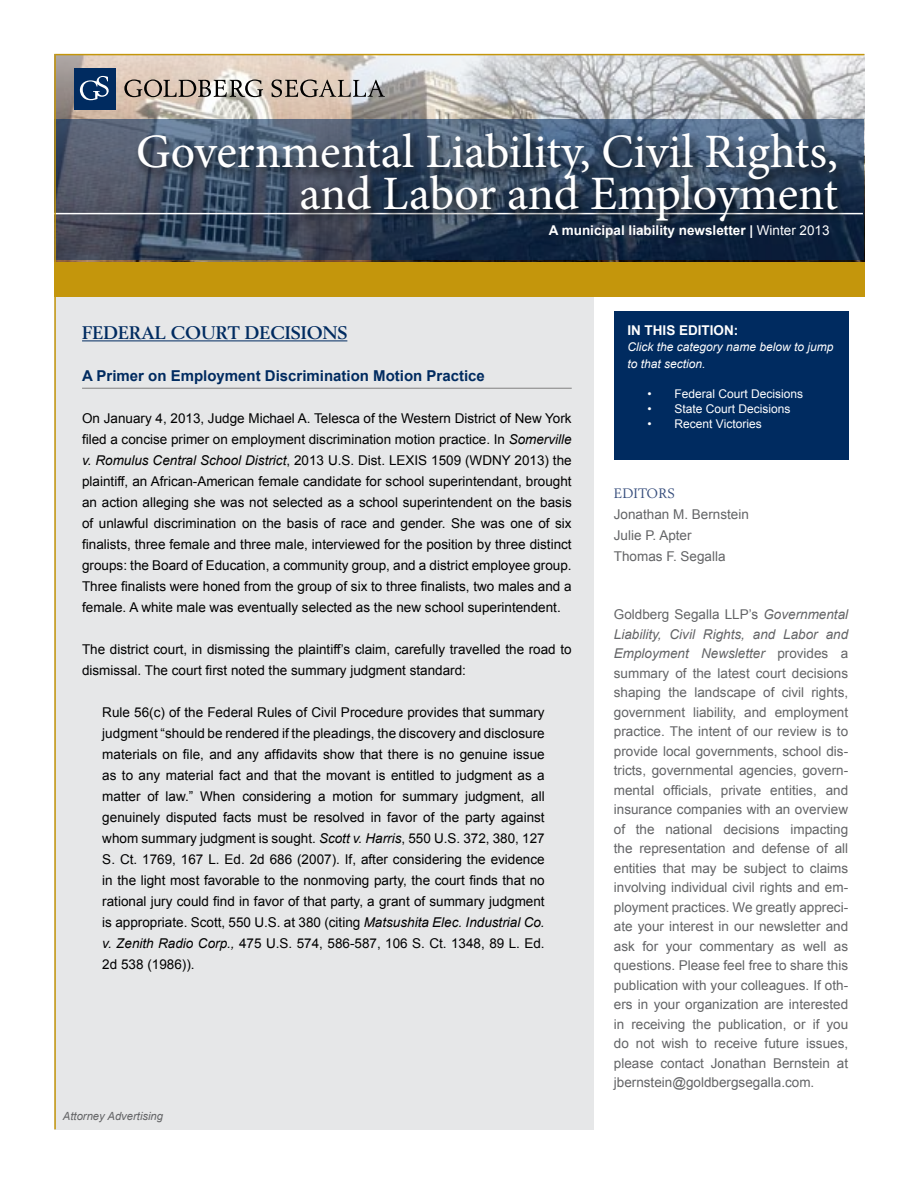
<style>
.page{position:relative;width:918px;height:1188px;background:#fff}
.page>*{position:absolute;margin:0;border:0;box-sizing:border-box;transform-origin:0 0}
.t1{font:48px/42px "Minion Pro";color:#fff;text-align:right}
.t2{font:700 18px "Berling LT Std";color:#002b60}
.t3{font:700 15px "Arial";color:#002b60}
.t4{font:13.5px/21px "Arial";color:#000;text-align:justify}
.t5{font:13.5px/19.5px "Arial";color:#636466}
.t6{font:700 13.5px "Arial";color:#fff}
.t7{font:13.5px "Berling LT Std";color:#364d7c}
.t8{font:12px "Arial";color:#fff}
.t9{font:italic 12px/16.5px "Arial";color:#fff}
.t10{font:italic 11.25px "Arial";color:#636466}
.s1{font-weight:400}
.s2{font-style:italic}
</style>
<div class="page">
<img style="left:56px;top:55px;width:808px;height:207px">
<div style="left:54px;top:296px;width:540px;height:834px;background:#e6e7e8"></div>
<div style="left:54px;top:262px;width:811px;height:34px;background:#c4960c"></div>
<svg style="left:56px;top:120px;width:808px;height:140px;background:#38475e"></svg>
<hr style="left:53px;top:213px;width:810px;height:1px;background:#fff">
<hr style="left:56px;top:54px;width:808px;height:1px;background:#c4960c">
<hr style="left:54px;top:54px;width:2px;height:1075px;background:#c4960c">
<div style="left:134px;top:131px;width:715px;height:104px;background:#000;opacity:.75"></div>
<div style="left:74px;top:68px;width:42px;height:41px;background:#002b60"></div>
<svg style="left:124px;top:79px;width:139px;height:18px;background:#a59a91"></svg>
<svg style="left:272px;top:79px;width:113px;height:18px;background:#a99f98"></svg>
<svg style="left:80px;top:76px;width:29px;height:24px"></svg>
<div style="left:614px;top:311px;width:234px;height:149px;background:#002b60"></div>
<hr style="left:82px;top:340px;width:265px;height:1px;background:#002b60">
<hr style="left:82px;top:388px;width:490px;height:1px;background:#808080">
<h1 class="t1" style="left:136px;top:131px;width:704px">Governmental Liability, Civil Rights, and Labor and Employment</h1>
<p class="t6" style="left:549px;top:222px;width:282px">A municipal liability newsletter | <span class="s1">Winter 2013</span></p>
<h2 class="t2" style="left:82px;top:322px;width:267px">FEDERAL COURT DECISIONS</h2>
<p class="t3" style="left:82px;top:366px;width:404px">A Primer on Employment Discrimination Motion Practice</p>
<p class="t4" style="left:82px;top:408px;width:491px">On January 4, 2013, Judge Michael A. Telesca of the Western District of New York filed a concise primer on employment discrimination motion practice. In <span class="s2">Somerville v. Romulus Central School District</span>, 2013 U.S. Dist. LEXIS 1509 (WDNY 2013) the plaintiff, an African-American female candidate for school superintendant, brought an action alleging she was not selected as a school superintendent on the basis of unlawful discrimination on the basis of race and gender. She was one of six finalists, three female and three male, interviewed for the position by three distinct groups: the Board of Education, a community group, and a district employee group.<br>Three finalists were honed from the group of six to three finalists, two males and a female. A white male was eventually selected as the new school superintendent.</p>
<p class="t4" style="left:82px;top:639px;width:491px">The district court, in dismissing the plaintiff’s claim, carefully travelled the road to dismissal. The court first noted the summary judgment standard:</p>
<p class="t4" style="left:102px;top:702px;width:444px">Rule 56(c) of the Federal Rules of Civil Procedure provides that summary judgment “should be rendered if the pleadings, the discovery and disclosure materials on file, and any affidavits show that there is no genuine issue as to any material fact and that the movant is entitled to judgment as a matter of law.” When considering a motion for summary judgment, all genuinely disputed facts must be resolved in favor of the party against whom summary judgment is sought. <span class="s2">Scott v. Harris</span>, 550 U.S. 372, 380, 127<br>S. Ct. 1769, 167 L. Ed. 2d 686 (2007). If, after considering the evidence in the light most favorable to the nonmoving party, the court finds that no rational jury could find in favor of that party, a grant of summary judgment is appropriate. Scott, 550 U.S. at 380 (citing <span class="s2">Matsushita Elec. Industrial Co. v. Zenith Radio Corp.,</span> 475 U.S. 574, 586-587, 106 S. Ct. 1348, 89 L. Ed.<br>2d 538 (1986)).</p>
<p class="t10" style="left:63px;top:1109px;width:102px">Attorney Advertising</p>
<p class="t6" style="left:627px;top:321px;width:113px">In this edition:</p>
<p class="t9" style="left:627px;top:339px;width:208px">Click the category name below to jump to that section.</p>
<p class="t8" style="left:648px;top:386px;width:157px">• Federal Court Decisions</p>
<p class="t8" style="left:648px;top:401px;width:145px">• State Court Decisions</p>
<p class="t8" style="left:648px;top:416px;width:116px">• Recent Victories</p>
<p class="t7" style="left:614px;top:485px;width:63px">EDITORS</p>
<p class="t5" style="left:614px;top:504px;width:137px;line-height:21px">Jonathan M. Bernstein<br>Julie P. Apter<br>Thomas F. Segalla</p>
<p class="t5" style="left:614px;top:605px;width:236px;text-align:justify">Goldberg Segalla LLP’s <span class="s2">Governmental Liability, Civil Rights, and Labor and Employment Newsletter</span> provides a summary of the latest court decisions shaping the landscape of civil rights, government liability, and employment practice. The intent of our review is to provide local governments, school dis&shy;tricts, governmental agencies, govern&shy;mental officials, private entities, and insurance companies with an overview of the national decisions impacting the representation and defense of all entities that may be subject to claims involving individual civil rights and em&shy;ployment practices. We greatly appreci&shy;ate your interest in our newsletter and ask for your commentary as well as questions. Please feel free to share this publication with your colleagues. If oth&shy;ers in your organization are interested in receiving the publication, or if you do not wish to receive future issues, please contact Jonathan Bernstein at jbernstein@goldbergsegalla.com.</p>
</div>
